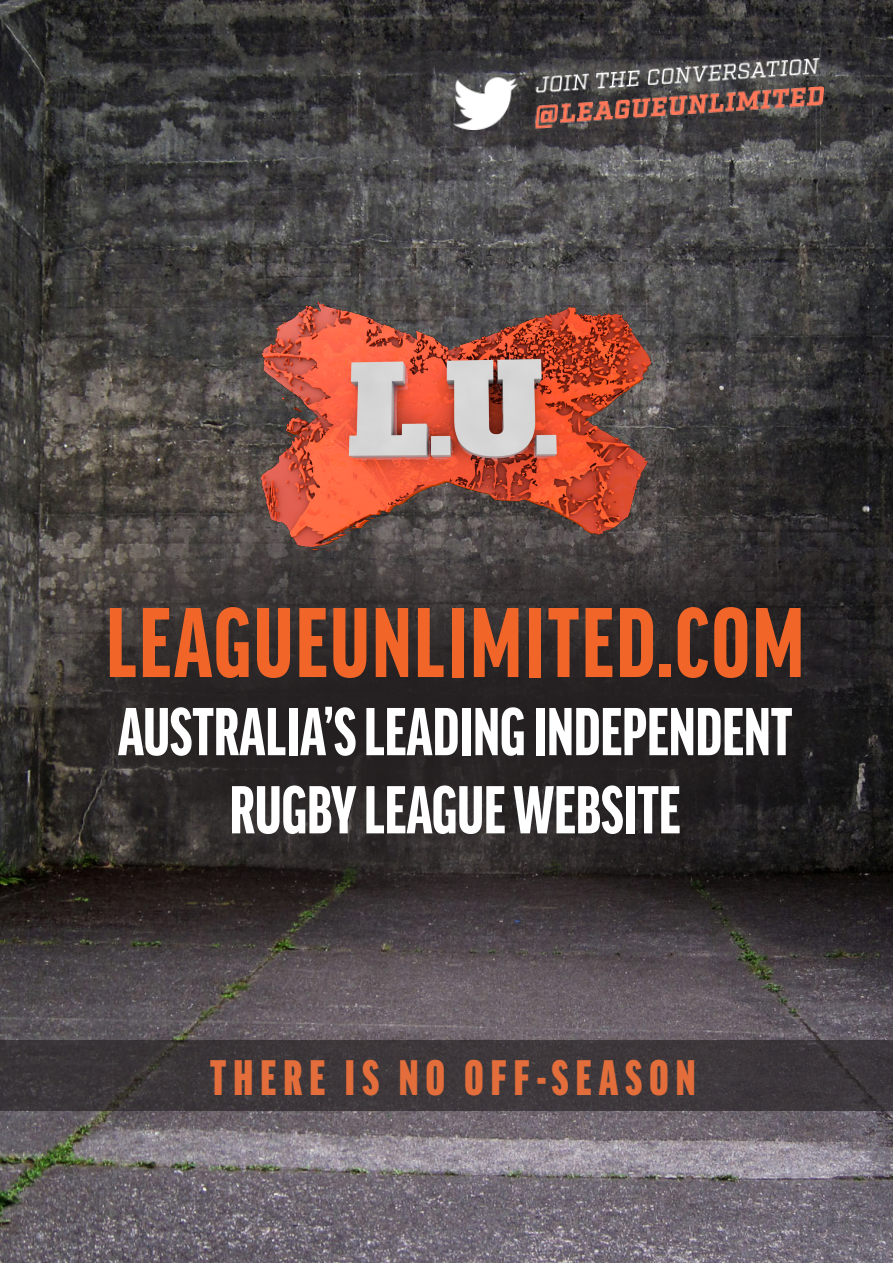
<style>
.page{position:relative;width:893px;height:1263px;background:#fff}
.page>*{position:absolute;margin:0;border:0;box-sizing:border-box;transform-origin:0 0}
.t1{font:900 extra-condensed 95.25px "Good Pro";letter-spacing:.03em;color:#f26529}
.t2{font:900 extra-condensed 65.1px "Good Pro";color:#fff}
.t3{font:900 extra-condensed 48px "Good Pro";letter-spacing:.15em;color:#e36e3b}
</style>
<div class="page">
<img style="left:0;top:0;width:893px;height:1263px">
<div style="left:0;top:445px;width:893px;height:552px;background:#231f20;opacity:.96"></div>
<div style="left:1px;top:1040px;width:892px;height:71px;background:#3d373a"></div>
<img style="left:165px;top:274px;width:563px;height:316px">
<img style="left:454px;top:58px;width:370px;height:71px">
<p class="t1" style="left:106px;top:590px;width:699px">LEAGUEUNLIMITED.COM</p>
<p class="t2" style="left:118px;top:696px;width:676px">AUSTRALIA’S LEADING INDEPENDENT</p>
<p class="t2" style="left:230px;top:774px;width:452px">RUGBY LEAGUE WEBSITE</p>
<p class="t3" style="left:210px;top:1051px;width:487px">THERE IS NO OFF-SEASON</p>
</div>
